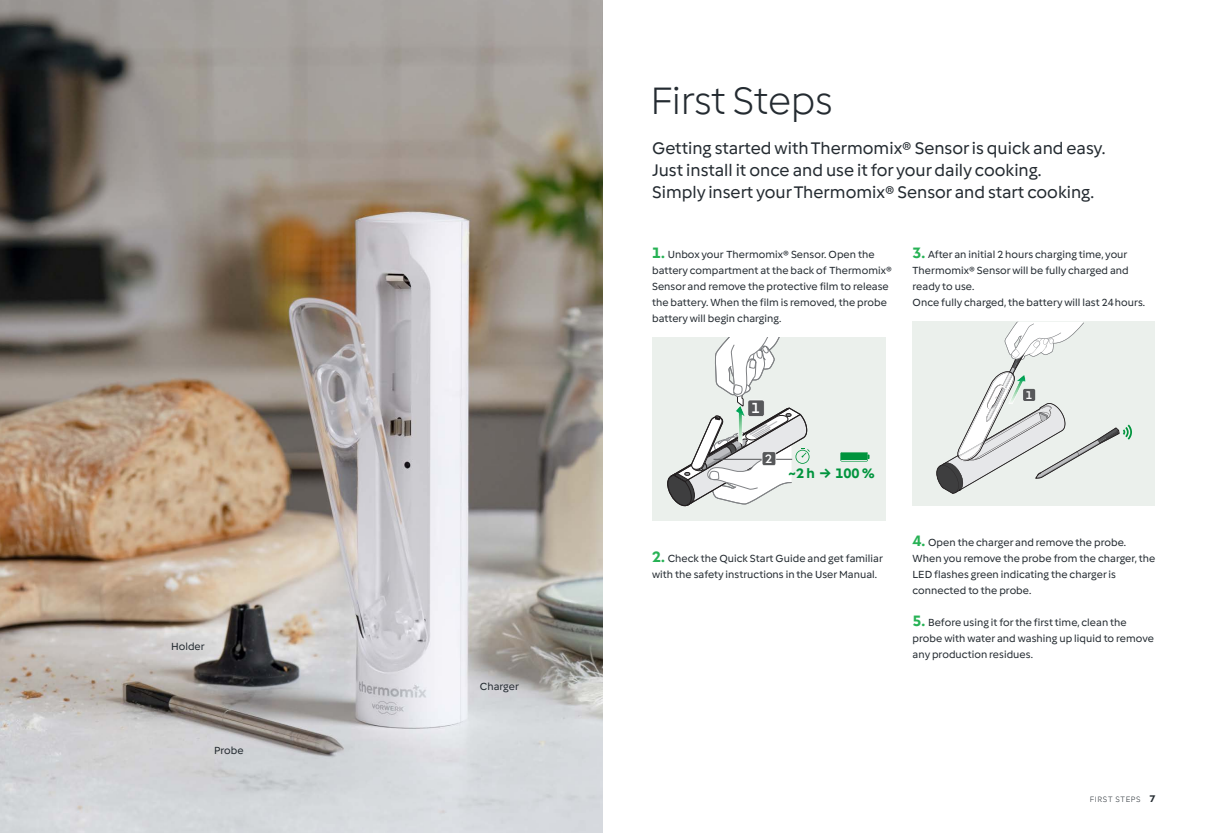
<style>
.page{position:relative;width:1205px;height:833px;background:#fff}
.page>*{position:absolute;margin:0;border:0;box-sizing:border-box;transform-origin:0 0}
.s_headline_1{font:300 40px "Vorwerk";letter-spacing:-.005em;color:#242b31}
.s_head_teaser{font:17.5px/22px "Vorwerk";color:#242b31}
.t1{font:500 15.25px "Vorwerk";color:#fff}
.t2{font:700 14.25px "Vorwerk";color:#00943d}
.t3{font:500 12.62px "Vorwerk";color:#fff}
.t4{font:500 11.62px "Vorwerk";color:#fff}
.s_copy{font:10.75px/16px "Vorwerk";letter-spacing:.005em;color:#242b31}
.s_runningTitle{font:300 8.12px "Vorwerk";letter-spacing:.075em;color:#242b31}
.s1{font-weight:700;font-size:15.62px;color:#27b255}
.s2{font-weight:700;font-size:10px}
</style>
<div class="page">
<img style="left:0;top:0;width:602px;height:833px">
<div style="left:652px;top:338px;width:234px;height:183px;background:#ebf0ec"></div>
<svg style="left:840px;top:452px;width:29px;height:9px"></svg>
<svg style="left:667px;top:338px;width:143px;height:169px"></svg>
<div style="left:912px;top:322px;width:243px;height:184px;background:#ebf0ec"></div>
<svg style="left:936px;top:322px;width:196px;height:172px"></svg>
<img style="left:987px;top:385px;width:21px;height:27px">
<p class="s_copy" style="left:171px;top:638px;width:35px">Holder</p>
<p class="s_copy" style="left:214px;top:742px;width:31px">Probe</p>
<p class="s_copy" style="left:480px;top:678px;width:41px">Charger</p>
<p class="s_headline_1" style="left:650px;top:74px;width:184px">First Steps</p>
<p class="s_head_teaser" style="left:652px;top:136px;width:455px">Getting started with Thermomix® Sensor is quick and easy.<br>Just install it once and use it for your daily cooking.<br>Simply insert your Thermomix® Sensor and start cooking.</p>
<p class="s_copy" style="left:652px;top:246px;width:241px"><span class="s1">1.</span> Unbox your Thermomix® Sensor. Open the battery compartment at the back of Thermomix® Sensor and remove the protective film to release the battery. When the film is removed, the probe battery will begin charging.</p>
<p class="s_copy" style="left:912px;top:246px;width:234px"><span class="s1">3.</span> After an initial 2 hours charging time, your Thermomix® Sensor will be fully charged and ready to use.<br>Once fully charged, the battery will last 24 hours.</p>
<p class="t1" style="left:751px;top:398px;width:10px">1</p>
<p class="t3" style="left:765px;top:450px;width:9px">2</p>
<p class="t2" style="left:788px;top:463px;width:88px">~2 h → 100 %</p>
<p class="s_copy" style="left:652px;top:550px;width:232px"><span class="s1">2.</span> Check the Quick Start Guide and get familiar with the safety instructions in the User Manual.</p>
<p class="t4" style="left:1025px;top:387px;width:8px">1</p>
<p class="s_copy" style="left:912px;top:534px;width:244px"><span class="s1">4.</span> Open the charger and remove the probe.<br>When you remove the probe from the charger, the LED flashes green indicating the charger is connected to the probe.</p>
<p class="s_copy" style="left:912px;top:614px;width:243px"><span class="s1">5.</span> Before using it for the first time, clean the probe with water and washing up liquid to remove</p>
<p class="s_copy" style="left:912px;top:646px;width:122px">any production residues.</p>
<p class="s_runningTitle" style="left:1090px;top:794px;width:67px">FIRST STEPS <span class="s2">7</span></p>
</div>
